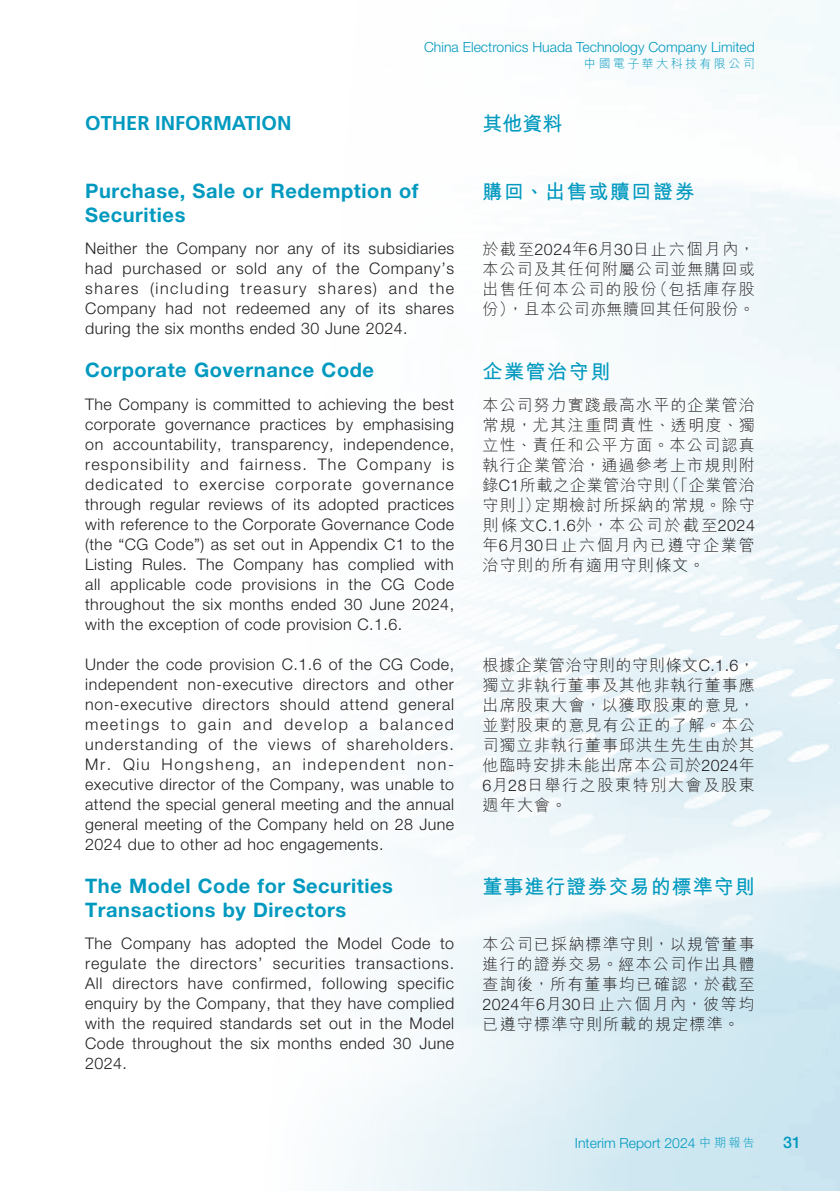
<style>
.page{position:relative;width:840px;height:1191px;background:#fff}
.page>*{position:absolute;margin:0;border:0;box-sizing:border-box;transform-origin:0 0}
.t1{font:700 20px/24px "Helvetica Neue LT Std";letter-spacing:.03em;color:#0099bf}
.t2{font:700 20px "M Hei HK";letter-spacing:.05em;color:#0099bf}
.t3{font:700 20px "Frutiger LT Std";color:#0099bf}
.t4{font:700 20px "M Hei HK";letter-spacing:.08em;color:#0099bf}
.t5{font:300 16px/20px "Helvetica Neue LT Std";letter-spacing:.03em;color:#231f20;text-align:justify}
.t6{font:300 16px/20px "M Hei HK";letter-spacing:.08em;color:#231f20;text-align:justify}
.t7{font:500 16px "Helvetica Neue LT Std";color:#0099bf}
.t8{font:300 14px "Helvetica Neue LT Std";color:#0099bf}
.t9{font:300 12px "M Hei HK";letter-spacing:.2em;color:#0099bf}
.s1{font-family:"Helvetica Neue LT Std"}
.s2{font-family:"M Hei HK";font-size:12px}
</style>
<div class="page">
<p class="t8" style="left:424px;top:39px;width:332px">China Electronics Huada Technology Company Limited</p>
<p class="t9" style="left:584px;top:56px;width:172px">中國電子華大科技有限公司</p>
<p class="t3" style="left:85px;top:111px;width:208px">OTHER INFORMATION</p>
<p class="t2" style="left:482px;top:109px;width:81px">其他資料</p>
<p class="t1" style="left:85px;top:178px;width:335px">Purchase, Sale or Redemption of<br>Securities</p>
<p class="t5" style="left:85px;top:238px;width:370px">Neither the Company nor any of its subsidiaries had purchased or sold any of the Company’s shares (including treasury shares) and the Company had not redeemed any of its shares during the six months ended 30 June 2024.</p>
<p class="t1" style="left:85px;top:358px;width:290px">Corporate Governance Code</p>
<p class="t5" style="left:85px;top:393px;width:370px">The Company is committed to achieving the best corporate governance practices by emphasising on accountability, transparency, independence, responsibility and fairness. The Company is dedicated to exercise corporate governance through regular reviews of its adopted practices with reference to the Corporate Governance Code (the “CG Code”) as set out in Appendix C1 to the Listing Rules. The Company has complied with all applicable code provisions in the CG Code throughout the six months ended 30 June 2024, with the exception of code provision C.1.6.</p>
<p class="t5" style="left:85px;top:653px;width:370px">Under the code provision C.1.6 of the CG Code, independent non-executive directors and other non-executive directors should attend general meetings to gain and develop a balanced understanding of the views of shareholders.<br>Mr. Qiu Hongsheng, an independent non&shy;executive director of the Company, was unable to attend the special general meeting and the annual general meeting of the Company held on 28 June 2024 due to other ad hoc engagements.</p>
<p class="t1" style="left:85px;top:873px;width:309px">The Model Code for Securities<br>Transactions by Directors</p>
<p class="t5" style="left:85px;top:933px;width:370px">The Company has adopted the Model Code to regulate the directors’ securities transactions.<br>All directors have confirmed, following specific enquiry by the Company, that they have complied with the required standards set out in the Model Code throughout the six months ended 30 June 2024.</p>
<p class="t4" style="left:482px;top:177px;width:214px">購回、出售或贖回證券</p>
<p class="t6" style="left:482px;top:239px;width:274px">於截至<span class="s1">2024</span>年<span class="s1">6</span>月<span class="s1">30</span>日止六個月內，本公司及其任何附屬公司並無購回或出售任何本公司的股份（包括庫存股份），且本公司亦無贖回其任何股份。</p>
<p class="t2" style="left:482px;top:357px;width:129px">企業管治守則</p>
<p class="t6" style="left:482px;top:394px;width:274px">本公司努力實踐最高水平的企業管治常規，尤其注重問責性、透明度、獨立性、責任和公平方面。本公司認真執行企業管治，通過參考上市規則附錄<span class="s1">C1</span>所載之企業管治守則（「企業管治守則」）定期檢討所採納的常規。除守則條文<span class="s1">C.1.6</span>外，本公司於截至<span class="s1">2024</span>年<span class="s1">6</span>月<span class="s1">30</span>日止六個月內已遵守企業管治守則的所有適用守則條文。</p>
<p class="t6" style="left:482px;top:654px;width:274px">根據企業管治守則的守則條文<span class="s1">C.1.6</span>，獨立非執行董事及其他非執行董事應出席股東大會，以獲取股東的意見，並對股東的意見有公正的了解。本公司獨立非執行董事邱洪生先生由於其他臨時安排未能出席本公司於<span class="s1">2024</span>年<span class="s1">6</span>月<span class="s1">28</span>日舉行之股東特別大會及股東週年大會。</p>
<p class="t2" style="left:482px;top:872px;width:274px">董事進行證券交易的標準守則</p>
<p class="t6" style="left:482px;top:933px;width:274px">本公司已採納標準守則，以規管董事進行的證券交易。經本公司作出具體查詢後，所有董事均已確認，於截至<span class="s1">2024</span>年<span class="s1">6</span>月<span class="s1">30</span>日止六個月內，彼等均已遵守標準守則所載的規定標準。</p>
<p class="t8" style="left:574px;top:1134px;width:181px">Interim Report 2024 <span class="s2">中期報告</span></p>
<p class="t7" style="left:782px;top:1132px;width:19px">31</p>
</div>
